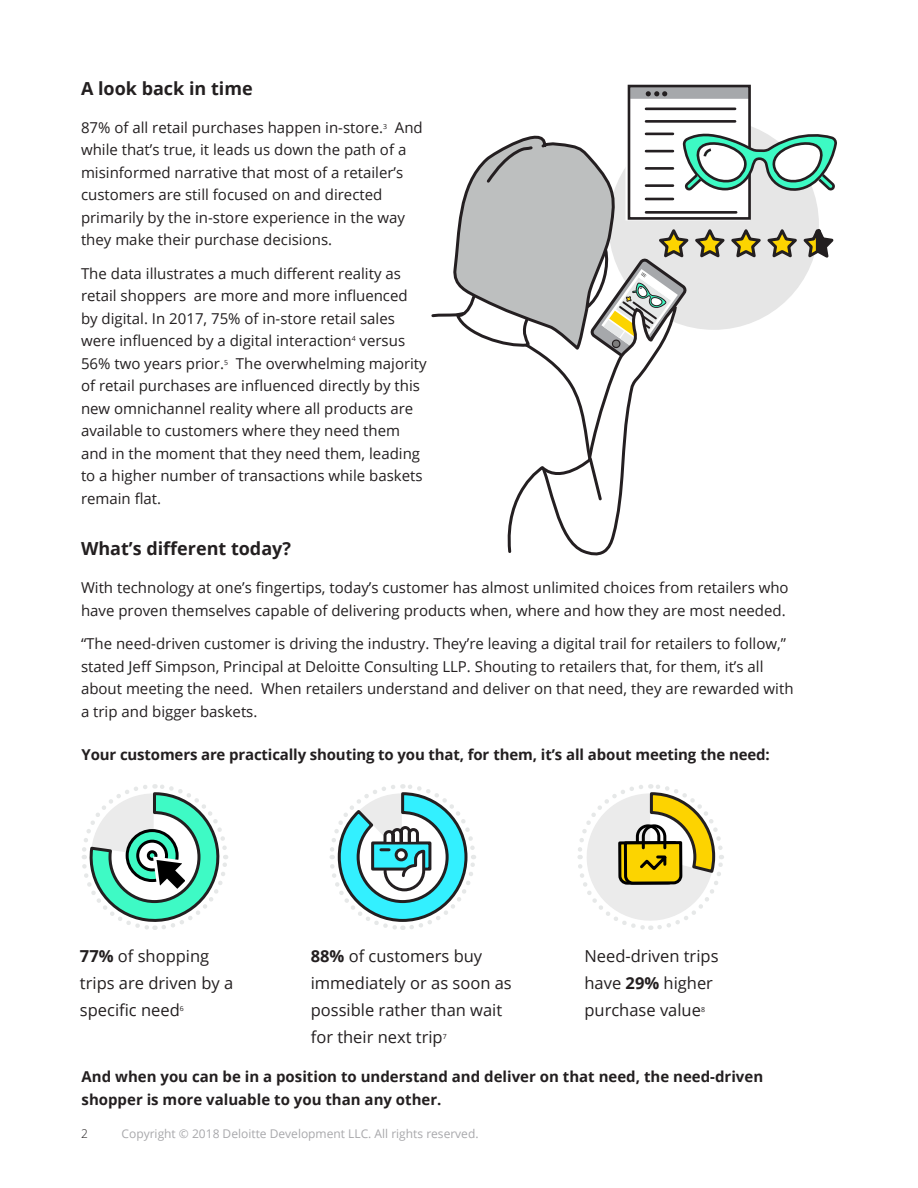
<style>
.page{position:relative;width:918px;height:1188px;background:#fff}
.page>*{position:absolute;margin:0;border:0;box-sizing:border-box;transform-origin:0 0}
.body_copy_blk{font:700 18px "Open Sans";color:#231f20}
.body_copy_blk-2{font:16.5px/27px "Open Sans";color:#231f20}
.sub_heading{font:16.5px/27px "Open Sans";color:#231f20}
.body_copy_blk-3{font:15px/22.5px "Open Sans";color:#231f20}
.body_copy_blk-4{font:700 15px/22.5px "Open Sans";color:#231f20}
.t1{font:12px "Open Sans";color:#a8a8ab}
.t2{font:300 12px "Open Sans";color:#231f20}
.body_copy_blk-5{font:7.05px "Open Sans";color:#231f20}
.sub_heading-2{font:7.05px "Open Sans";color:#231f20}
.s1{font-weight:700}
</style>
<div class="page">
<svg style="left:82px;top:784px;width:146px;height:146px"></svg>
<svg style="left:330px;top:784px;width:146px;height:146px"></svg>
<svg style="left:577px;top:784px;width:147px;height:146px"></svg>
<div style="left:625px;top:84px;width:125px;height:136px;background:#fff;border:3px solid #fff"></div>
<div style="left:628px;top:84px;width:124px;height:17px;background:#a6a8ab;border:3px solid #fff"></div>
<svg style="left:646px;top:91px;width:21px;height:5px"></svg>
<hr style="left:646px;top:108px;width:89px;height:2px;background:#241f21">
<hr style="left:646px;top:120px;width:89px;height:3px;background:#241f21">
<div style="left:628px;top:85px;width:123px;height:135px;border:3px solid #241f21"></div>
<svg style="left:431px;top:123px;width:406px;height:433px"></svg>
<p class="body_copy_blk" style="left:81px;top:76px;width:173px">A look back in time</p>
<p class="body_copy_blk-3" style="left:81px;top:116px;width:343px">87% of all retail purchases happen in-store.<sup>3</sup> And while that’s true, it leads us down the path of a misinformed narrative that most of a retailer’s customers are still focused on and directed primarily by the in-store experience in the way they make their purchase decisions.</p>
<p class="body_copy_blk-3" style="left:81px;top:261px;width:347px">The data illustrates a much different reality as retail shoppers are more and more influenced by digital. In 2017, 75% of in-store retail sales were influenced by a digital interaction<sup>4</sup> versus 56% two years prior.<sup>5</sup> The overwhelming majority of retail purchases are influenced directly by this new omnichannel reality where all products are available to customers where they need them and in the moment that they need them, leading to a higher number of transactions while baskets remain flat.</p>
<p class="body_copy_blk" style="left:81px;top:536px;width:212px">What’s different today?</p>
<p class="body_copy_blk-3" style="left:81px;top:576px;width:709px">With technology at one’s fingertips, today’s customer has almost unlimited choices from retailers who have proven themselves capable of delivering products when, where and how they are most needed.</p>
<p class="body_copy_blk-3" style="left:81px;top:632px;width:714px">“The need-driven customer is driving the industry. They’re leaving a digital trail for retailers to follow,” stated Jeff Simpson, Principal at Deloitte Consulting LLP. Shouting to retailers that, for them, it’s all about meeting the need. When retailers understand and deliver on that need, they are rewarded with a trip and bigger baskets.</p>
<p class="body_copy_blk-4" style="left:82px;top:742px;width:690px">Your customers are practically shouting to you that, for them, it’s all about meeting the need:</p>
<p class="sub_heading" style="left:80px;top:942px;width:155px"><span class="s1">77%</span> of shopping trips are driven by a specific need</p>
<p class="body_copy_blk-2" style="left:311px;top:943px;width:203px"><span class="s1">88%</span> of customers buy immediately or as soon as possible rather than wait for their next trip</p>
<p class="body_copy_blk-2" style="left:584px;top:943px;width:136px">Need-driven trips have <span class="s1">29%</span> higher purchase value</p>
<p class="sub_heading-2" style="left:180px;top:1004px;width:5px">6</p>
<p class="body_copy_blk-5" style="left:701px;top:1005px;width:6px">8</p>
<p class="body_copy_blk-5" style="left:443px;top:1032px;width:6px">7</p>
<p class="body_copy_blk-4" style="left:82px;top:1065px;width:683px">And when you can be in a position to understand and deliver on that need, the need-driven shopper is more valuable to you than any other.</p>
<p class="t2" style="left:81px;top:1126px;width:8px">2</p>
<p class="t1" style="left:122px;top:1126px;width:359px">Copyright © 2018 Deloitte Development LLC. All rights reserved.</p>
</div>
